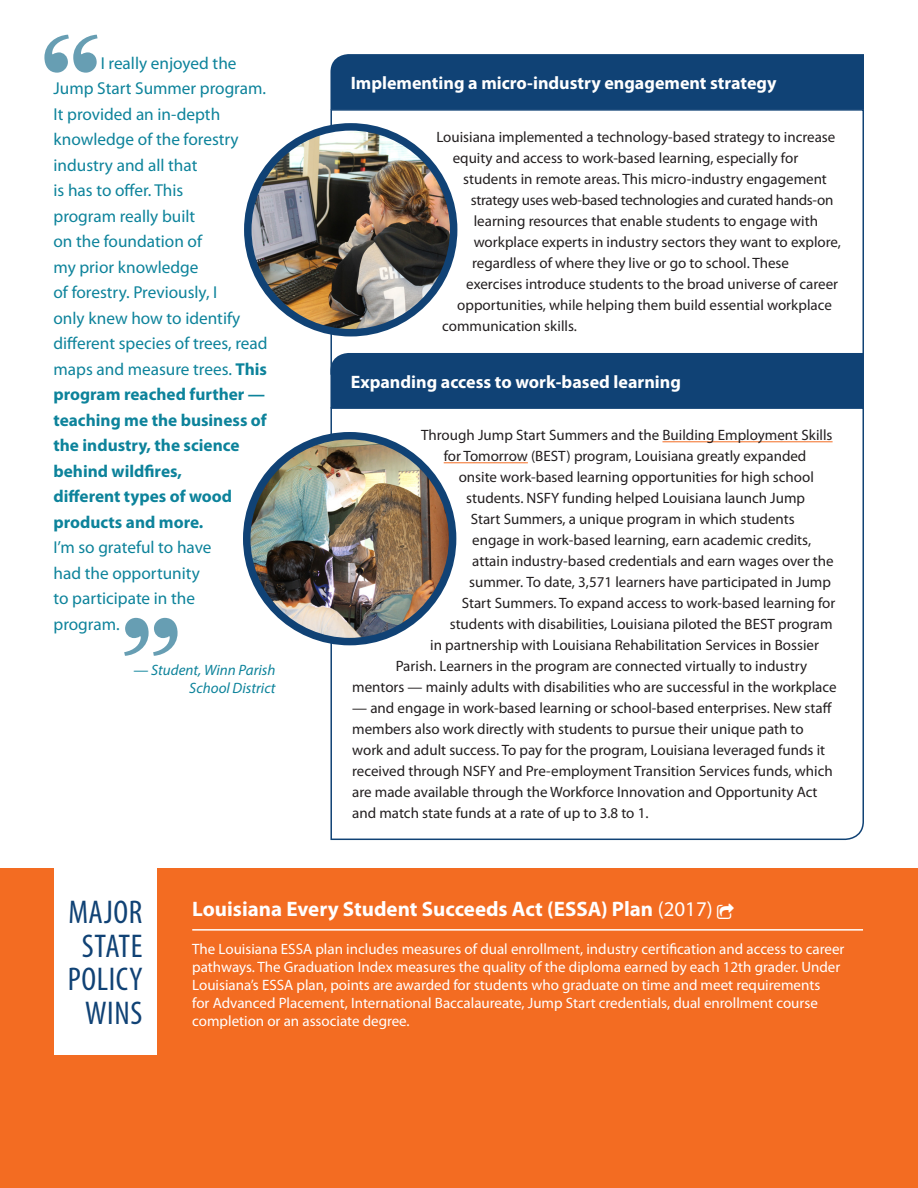
<style>
.page{position:relative;width:918px;height:1188px;background:#fff}
.page>*{position:absolute;margin:0;border:0;box-sizing:border-box;transform-origin:0 0}
.t1{font:900 130.5px "Kepler Std";color:#679eb3}
.t2{font:condensed 33px "Myriad Pro";letter-spacing:.02em;color:#104275}
.t3{font:700 21px "Myriad Pro";color:#fff}
.t4{font:700 18px "Myriad Pro";color:#fff}
.t5{font:17.25px/25.5px "Myriad Pro";color:#0d839b}
.t6{font:15px/21px "Myriad Pro";color:#231f20}
.t7{font:15px/18px "Myriad Pro";color:#fff}
.t8{font:15px "Myriad Pro";letter-spacing:-.02em;color:#231f20}
.t9{font:italic 15px/18px "Myriad Pro";color:#0d839b;text-align:right}
.s1{font-weight:700}
.s2{font-weight:400}
</style>
<div class="page">
<hr style="left:917px;top:140px;width:1px;height:1048px;background:#6e6259">
<div style="left:0;top:868px;width:918px;height:320px;background:#f36c22"></div>
<div style="left:54px;top:868px;width:102px;height:186px;background:#fff"></div>
<hr style="left:192px;top:929px;width:671px;height:2px;background:#fff">
<svg style="left:330px;top:110px;width:534px;height:243px"></svg>
<div style="left:330px;top:54px;width:534px;height:56px;background:#104275"></div>
<div style="left:330px;top:353px;width:534px;height:54px;background:#104275"></div>
<svg style="left:330px;top:407px;width:534px;height:434px"></svg>
<img style="left:248px;top:127px;width:206px;height:202px">
<div style="left:244px;top:123px;width:213px;height:213px;border:8px solid #104275;border-radius:50%"></div>
<img style="left:247px;top:436px;width:206px;height:202px">
<div style="left:243px;top:432px;width:213px;height:213px;border:8px solid #104275;border-radius:50%"></div>
<p class="t1" style="left:40px;top:12px;width:63px">“</p>
<p class="t5" style="left:54px;top:51px;width:216px;text-indent:47px">I really enjoyed the<br>Jump Start Summer program.<br>It provided an in-depth knowledge of the forestry industry and all that<br>is has to offer. This<br>program really built<br>on the foundation of<br>my prior knowledge<br>of forestry. Previously, I<br>only knew how to identify different species of trees, read maps and measure trees. <span class="s1">This program reached further — teaching me the business of the industry, the science behind wildfires,<br>different types of wood products and more.<br></span>I’m so grateful to have<br>had the opportunity<br>to participate in the<br>program.</p>
<p class="t9" style="left:134px;top:661px;width:144px">— Student, Winn Parish<br>School District</p>
<p class="t1" style="left:120px;top:595px;width:63px">”</p>
<p class="t4" style="left:351px;top:73px;width:427px">Implementing a micro-industry engagement strategy</p>
<p class="t6" style="left:436px;top:127px;width:400px">Louisiana implemented a technology-based strategy to increase</p>
<p class="t6" style="left:453px;top:148px;width:347px">equity and access to work-based learning, especially for</p>
<p class="t6" style="left:463px;top:169px;width:365px">students in remote areas. This micro-industry engagement</p>
<p class="t8" style="left:471px;top:192px;width:364px">strategy uses web-based technologies and curated hands-on</p>
<p class="t6" style="left:474px;top:211px;width:346px">learning resources that enable students to engage with</p>
<p class="t6" style="left:474px;top:232px;width:369px">workplace experts in industry sectors they want to explore,</p>
<p class="t6" style="left:472px;top:253px;width:318px">regardless of where they live or go to school. These</p>
<p class="t6" style="left:466px;top:274px;width:373px">exercises introduce students to the broad universe of career</p>
<p class="t6" style="left:457px;top:295px;width:376px">opportunities, while helping them build essential workplace</p>
<p class="t6" style="left:442px;top:316px;width:136px">communication skills.</p>
<p class="t4" style="left:351px;top:372px;width:332px">Expanding access to work-based learning</p>
<p class="t6" style="left:421px;top:425px;width:413px">Through Jump Start Summers and the Building Employment Skills</p>
<p class="t6" style="left:444px;top:446px;width:364px">for Tomorrow (BEST) program, Louisiana greatly expanded</p>
<p class="t6" style="left:459px;top:467px;width:357px">onsite work-based learning opportunities for high school</p>
<p class="t6" style="left:466px;top:488px;width:340px">students. NSFY funding helped Louisiana launch Jump</p>
<p class="t6" style="left:471px;top:509px;width:326px">Start Summers, a unique program in which students</p>
<p class="t6" style="left:472px;top:530px;width:340px">engage in work-based learning, earn academic credits,</p>
<p class="t6" style="left:472px;top:551px;width:363px">attain industry-based credentials and earn wages over the</p>
<p class="t6" style="left:469px;top:572px;width:363px">summer. To date, 3,571 learners have participated in Jump</p>
<p class="t6" style="left:462px;top:593px;width:375px">Start Summers. To expand access to work-based learning for</p>
<p class="t6" style="left:450px;top:614px;width:384px">students with disabilities, Louisiana piloted the BEST program</p>
<p class="t6" style="left:430px;top:635px;width:390px">in partnership with Louisiana Rehabilitation Services in Bossier</p>
<p class="t6" style="left:396px;top:656px;width:413px">Parish. Learners in the program are connected virtually to industry</p>
<p class="t6" style="left:352px;top:677px;width:486px">mentors — mainly adults with disabilities who are successful in the workplace</p>
<p class="t6" style="left:352px;top:698px;width:482px">— and engage in work-based learning or school-based enterprises. New staff members also work directly with students to pursue their unique path to work and adult success. To pay for the program, Louisiana leveraged funds it received through NSFY and Pre-employment Transition Services funds, which are made available through the Workforce Innovation and Opportunity Act and match state funds at a rate of up to 3.8 to 1.</p>
<p class="t2" style="left:68px;top:894px;width:75px">MAJOR</p>
<p class="t2" style="left:82px;top:928px;width:62px">STATE</p>
<p class="t2" style="left:68px;top:962px;width:76px">POLICY</p>
<p class="t2" style="left:85px;top:995px;width:59px">WINS</p>
<p class="t3" style="left:192px;top:897px;width:522px">Louisiana Every Student Succeeds Act (ESSA) Plan <span class="s2">(2017)</span></p>
<p class="t7" style="left:192px;top:940px;width:654px">The Louisiana ESSA plan includes measures of dual enrollment, industry certification and access to career pathways. The Graduation Index measures the quality of the diploma earned by each 12th grader. Under Louisiana’s ESSA plan, points are awarded for students who graduate on time and meet requirements<br>for Advanced Placement, International Baccalaureate, Jump Start credentials, dual enrollment course completion or an associate degree.</p>
</div>
